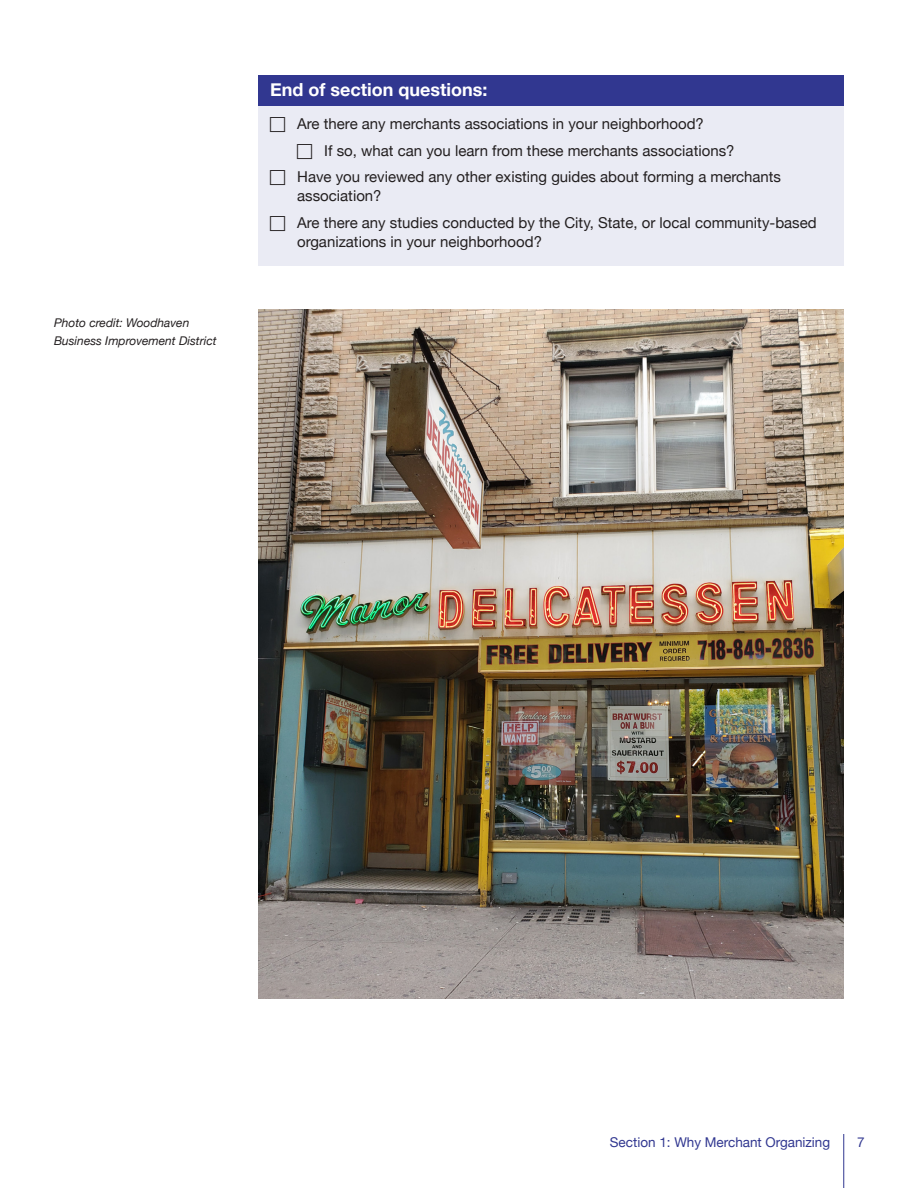
<style>
.page{position:relative;width:918px;height:1188px;background:#fff}
.page>*{position:absolute;margin:0;border:0;box-sizing:border-box;transform-origin:0 0}
.End_of_Section_Quest{font:700 18px "Helvetica Neue";color:#fff}
.t1{font:15px/19.5px "Helvetica Neue";color:#231f20}
.t2{font:13.5px "Helvetica Neue";color:#313790}
.body_copy{font:italic 12px/17.9px "Helvetica Neue";color:#231f20}
</style>
<div class="page">
<div style="left:258px;top:75px;width:586px;height:191px;background:#eaebf4"></div>
<div style="left:258px;top:75px;width:586px;height:31px;background:#313790"></div>
<hr style="left:843px;top:1134px;width:1px;height:54px;background:#313790">
<img style="left:258px;top:310px;width:586px;height:688px">
<p class="body_copy" style="left:54px;top:314px;width:164px">Photo credit: Woodhaven<br>Business Improvement District</p>
<p class="End_of_Section_Quest" style="left:270px;top:76px;width:219px">End of section questions:</p>
<p class="t1" style="left:297px;top:115px;width:408px">Are there any merchants associations in your neighborhood?</p>
<p class="t1" style="left:324px;top:141px;width:412px">If so, what can you learn from these merchants associations?</p>
<p class="t1" style="left:297px;top:168px;width:485px">Have you reviewed any other existing guides about forming a merchants association?</p>
<p class="t1" style="left:297px;top:213px;width:521px">Are there any studies conducted by the City, State, or local community-based organizations in your neighborhood?</p>
<p class="t2" style="left:610px;top:1132px;width:222px">Section 1: Why Merchant Organizing</p>
<p class="t2" style="left:857px;top:1132px;width:9px">7</p>
</div>
